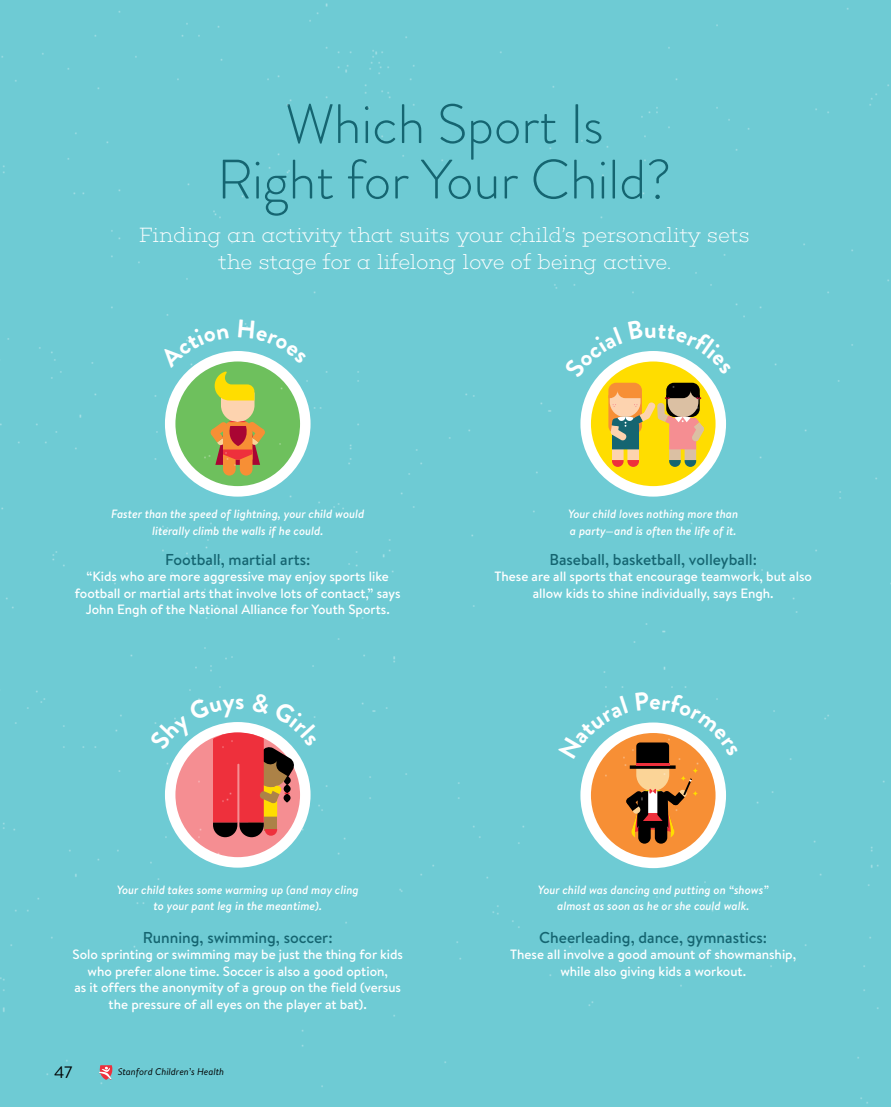
<style>
.page{position:relative;width:891px;height:1107px;background:#6ecbd4}
.page>*{position:absolute;margin:0;border:0;box-sizing:border-box;transform-origin:0 0}
.Headline{font:300 55.5px/55.5px "Brandon Grotesque";color:#156571;text-align:center}
.ExtraStories_Title_C{font:21px/27px "Choplin Extra Light DEMO";letter-spacing:-.025em;color:#fff;text-align:center}
.t1{font:16.5px "Brandon Text";color:#000}
.PrimaryCopy_BrandonT{font:500 15.75px "Brandon Text";color:#156571}
.PrimaryCopy_BrandonT-2{font:500 13.5px/16.5px "Brandon Text";color:#fff;text-align:center}
.PrimaryCopy_BrandonT-3{font:italic 500 12px/16.5px "Brandon Text";color:#fff;text-align:center}
.t2{font:italic 9.75px "Brandon Text";color:#000}
</style>
<div class="page">
<svg style="left:159px;top:319px;width:148px;height:157px;background:#95c69a"></svg>
<svg style="left:149px;top:693px;width:168px;height:144px;background:#ae9ea0"></svg>
<svg style="left:564px;top:320px;width:168px;height:147px;background:#b0c994"></svg>
<svg style="left:558px;top:691px;width:181px;height:153px;background:#a4ae96"></svg>
<p class="Headline" style="left:217px;top:96px;width:456px">Which Sport Is<br>Right for Your Child?</p>
<p class="ExtraStories_Title_C" style="left:139px;top:222px;width:612px">Finding an activity that suits your child’s personality sets the stage for a lifelong love of being active.</p>
<p class="PrimaryCopy_BrandonT-3" style="left:111px;top:505px;width:255px">Faster than the speed of lightning, your child would literally climb the walls if he could.</p>
<p class="PrimaryCopy_BrandonT" style="left:165px;top:548px;width:147px">Football, martial arts:</p>
<p class="PrimaryCopy_BrandonT-2" style="left:75px;top:568px;width:327px">“Kids who are more aggressive may enjoy sports like football or martial arts that involve lots of contact,” says<br>John Engh of the National Alliance for Youth Sports.</p>
<p class="PrimaryCopy_BrandonT-3" style="left:568px;top:505px;width:172px;text-align:left">Your child loves nothing more than a party—and is often the life of it.</p>
<p class="PrimaryCopy_BrandonT" style="left:549px;top:548px;width:209px">Baseball, basketball, volleyball:</p>
<p class="PrimaryCopy_BrandonT-2" style="left:495px;top:568px;width:319px">These are all sports that encourage teamwork, but also allow kids to shine individually, says Engh.</p>
<p class="PrimaryCopy_BrandonT-3" style="left:117px;top:881px;width:244px">Your child takes some warming up (and may cling to your pant leg in the meantime).</p>
<p class="PrimaryCopy_BrandonT" style="left:143px;top:927px;width:191px">Running, swimming, soccer:</p>
<p class="PrimaryCopy_BrandonT-2" style="left:72px;top:946px;width:332px">Solo sprinting or swimming may be just the thing for kids who prefer alone time. Soccer is also a good option,<br>as it offers the anonymity of a group on the field (versus the pressure of all eyes on the player at bat).</p>
<p class="t1" style="left:54px;top:1061px;width:20px">47</p>
<p class="t2" style="left:118px;top:1065px;width:108px">Stanford Children’s Health</p>
<p class="PrimaryCopy_BrandonT-3" style="left:538px;top:881px;width:232px">Your child was dancing and putting on “shows” almost as soon as he or she could walk.</p>
<p class="PrimaryCopy_BrandonT" style="left:539px;top:927px;width:229px">Cheerleading, dance, gymnastics:</p>
<p class="PrimaryCopy_BrandonT-2" style="left:510px;top:946px;width:287px">These all involve a good amount of showmanship, while also giving kids a workout.</p>
</div>
